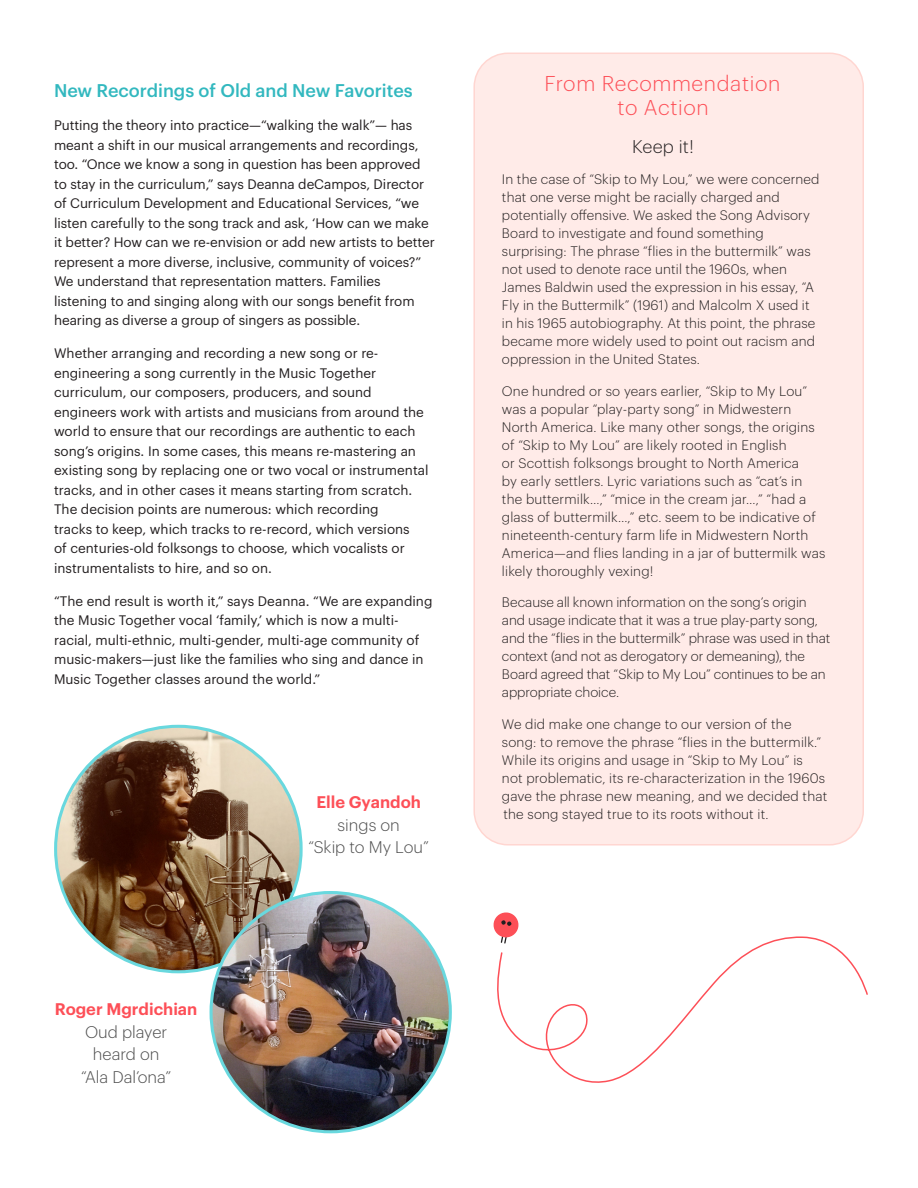
<style>
.page{position:relative;width:918px;height:1188px;background:#fff}
.page>*{position:absolute;margin:0;border:0;box-sizing:border-box;transform-origin:0 0}
.Box_Heading{font:300 21px/24px "Graphik";letter-spacing:.03em;color:#fd4f57;text-align:center}
.Heading{font:500 18px "Graphik";color:#32b8bf}
.Box_Subheading{font:300 18px "Graphik";letter-spacing:.01em;color:#231f20}
.t1{font:300 16.5px/22.5px "Graphik";color:#4d4d4d;text-align:center}
.Box_Text{font:300 13.5px/18px "Graphik";letter-spacing:.01em;color:#231f20}
.t2{font:13.5px/19.5px "Graphik";color:#231f20}
.s1{font-weight:600;color:#fd4f57}
</style>
<div class="page">
<div style="left:474px;top:53px;width:389px;height:792px;background:#ffebe8;border-radius:34px"></div>
<div style="left:473px;top:53px;width:391px;height:793px;border:2px solid #ffd6d1;border-radius:34px"></div>
<img style="left:56px;top:726px;width:245px;height:246px;border-radius:123px">
<img style="left:211px;top:893px;width:239px;height:239px;border-radius:120px">
<svg style="left:497px;top:936px;width:371px;height:147px"></svg>
<svg style="left:493px;top:912px;width:27px;height:32px"></svg>
<p class="Heading" style="left:54px;top:77px;width:360px">New Recordings of Old and New Favorites</p>
<p class="t2" style="left:54px;top:115px;width:382px">Putting the theory into practice—“walking the walk”— has meant a shift in our musical arrangements and recordings, too. “Once we know a song in question has been approved to stay in the curriculum,” says Deanna deCampos, Director of Curriculum Development and Educational Services, “we listen carefully to the song track and ask, ‘How can we make it better? How can we re-envision or add new artists to better represent a more diverse, inclusive, community of voices?” We understand that representation matters. Families listening to and singing along with our songs benefit from hearing as diverse a group of singers as possible.</p>
<p class="t2" style="left:54px;top:343px;width:376px">Whether arranging and recording a new song or re&shy;engineering a song currently in the Music Together curriculum, our composers, producers, and sound engineers work with artists and musicians from around the world to ensure that our recordings are authentic to each song’s origins. In some cases, this means re-mastering an existing song by replacing one or two vocal or instrumental tracks, and in other cases it means starting from scratch.<br>The decision points are numerous: which recording<br>tracks to keep, which tracks to re-record, which versions<br>of centuries-old folksongs to choose, which vocalists or instrumentalists to hire, and so on.</p>
<p class="t2" style="left:54px;top:590px;width:380px">“The end result is worth it,” says Deanna. “We are expanding the Music Together vocal ‘family,’ which is now a multi&shy;racial, multi-ethnic, multi-gender, multi-age community of music-makers—just like the families who sing and dance in Music Together classes around the world.”</p>
<p class="t1" style="left:55px;top:997px;width:144px"><span class="s1">Roger Mgrdichian<br></span>Oud player<br>heard on<br>“Ala Dal’ona”</p>
<p class="t1" style="left:308px;top:790px;width:122px"><span class="s1">Elle Gyandoh </span>sings on<br>“Skip to My Lou”</p>
<p class="Box_Heading" style="left:544px;top:70px;width:237px">From Recommendation to Action</p>
<p class="Box_Subheading" style="left:632px;top:133px;width:63px">Keep it!</p>
<p class="Box_Text" style="left:502px;top:169px;width:319px">In the case of “Skip to My Lou,” we were concerned that one verse might be racially charged and potentially offensive. We asked the Song Advisory Board to investigate and found something surprising: The phrase “flies in the buttermilk” was not used to denote race until the 1960s, when James Baldwin used the expression in his essay, “A Fly in the Buttermilk” (1961) and Malcolm X used it in his 1965 autobiography. At this point, the phrase became more widely used to point out racism and oppression in the United States.</p>
<p class="Box_Text" style="left:502px;top:381px;width:325px">One hundred or so years earlier, “Skip to My Lou” was a popular “play-party song” in Midwestern North America. Like many other songs, the origins of “Skip to My Lou” are likely rooted in English<br>or Scottish folksongs brought to North America<br>by early settlers. Lyric variations such as “cat’s in the buttermilk…,” “mice in the cream jar…,” “had a glass of buttermilk…,” etc. seem to be indicative of nineteenth-century farm life in Midwestern North America—and flies landing in a jar of buttermilk was likely thoroughly vexing!</p>
<p class="Box_Text" style="left:502px;top:592px;width:330px">Because all known information on the song’s origin and usage indicate that it was a true play-party song, and the “flies in the buttermilk” phrase was used in that context (and not as derogatory or demeaning), the Board agreed that “Skip to My Lou” continues to be an appropriate choice.</p>
<p class="Box_Text" style="left:502px;top:714px;width:327px">We did make one change to our version of the song: to remove the phrase “flies in the buttermilk.” While its origins and usage in “Skip to My Lou” is<br>not problematic, its re-characterization in the 1960s gave the phrase new meaning, and we decided that the song stayed true to its roots without it.</p>
</div>
